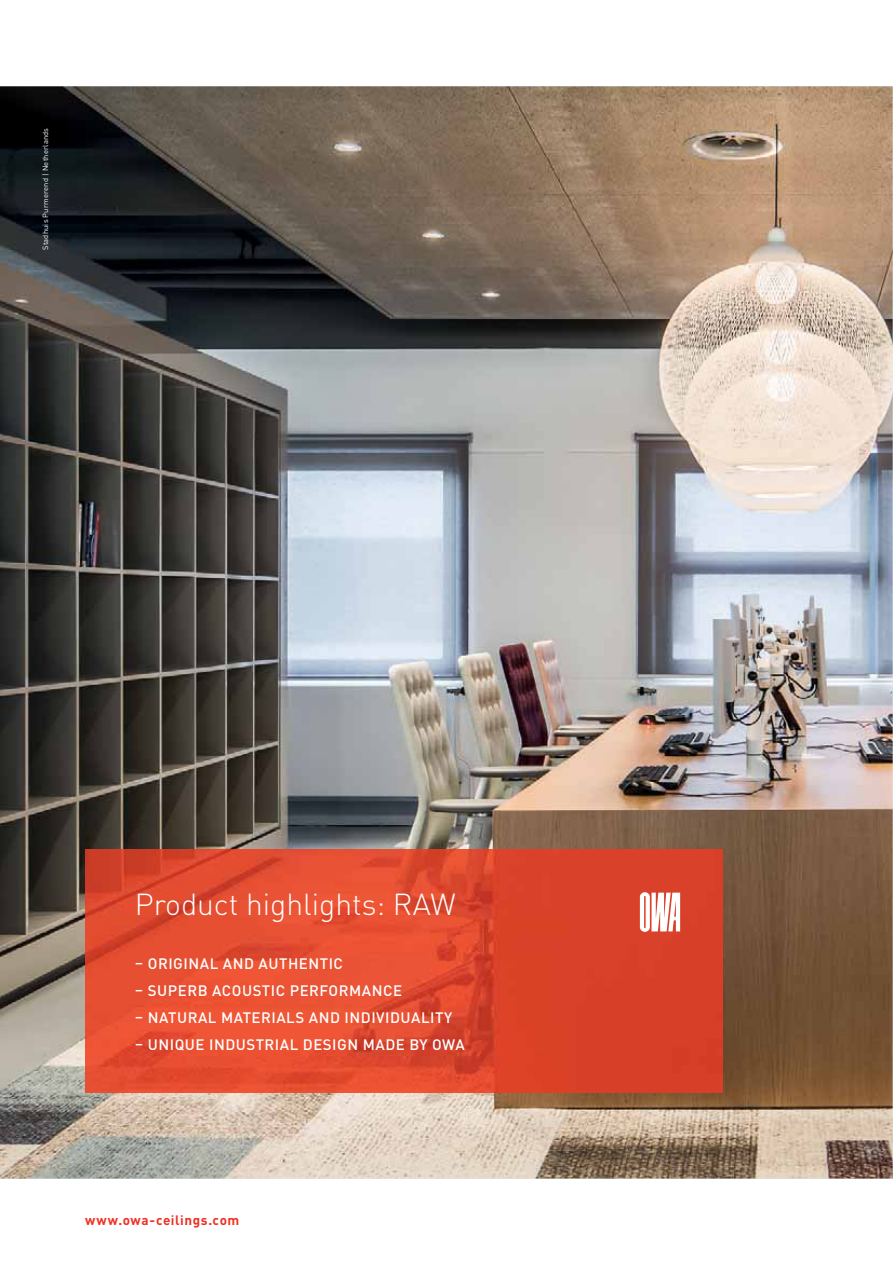
<style>
.page{position:relative;width:893px;height:1263px;background:#fff}
.page>*{position:absolute;margin:0;border:0;box-sizing:border-box;transform-origin:0 0}
.t1{font:300 30px "DIN Pro";color:#fff}
.t2{font:500 15px "DIN Pro";letter-spacing:.035em;color:#fff}
.t3{font:700 13.5px "DIN Pro";letter-spacing:.04em;color:#ee3224}
.t4{font:7.5px "DIN Pro";letter-spacing:.025em;color:#fff}
</style>
<div class="page">
<img style="left:0;top:86px;width:893px;height:1093px">
<img style="left:85px;top:850px;width:638px;height:243px">
<svg style="left:640px;top:892px;width:40px;height:40px"></svg>
<p class="t4" style="left:43px;top:250px;width:124px;rotate:-90deg">Stadhuis Purmerend | Netherlands</p>
<h1 class="t1" style="left:135px;top:894px;width:322px">Product highlights: RAW</h1>
<p class="t2" style="left:135px;top:955px;width:210px">– ORIGINAL AND AUTHENTIC</p>
<p class="t2" style="left:135px;top:982px;width:269px">– SUPERB ACOUSTIC PERFORMANCE</p>
<p class="t2" style="left:135px;top:1009px;width:319px">– NATURAL MATERIALS AND INDIVIDUALITY</p>
<p class="t2" style="left:135px;top:1036px;width:331px">– UNIQUE INDUSTRIAL DESIGN MADE BY OWA</p>
<p class="t3" style="left:85px;top:1216px;width:156px">www.owa-ceilings.com</p>
</div>
